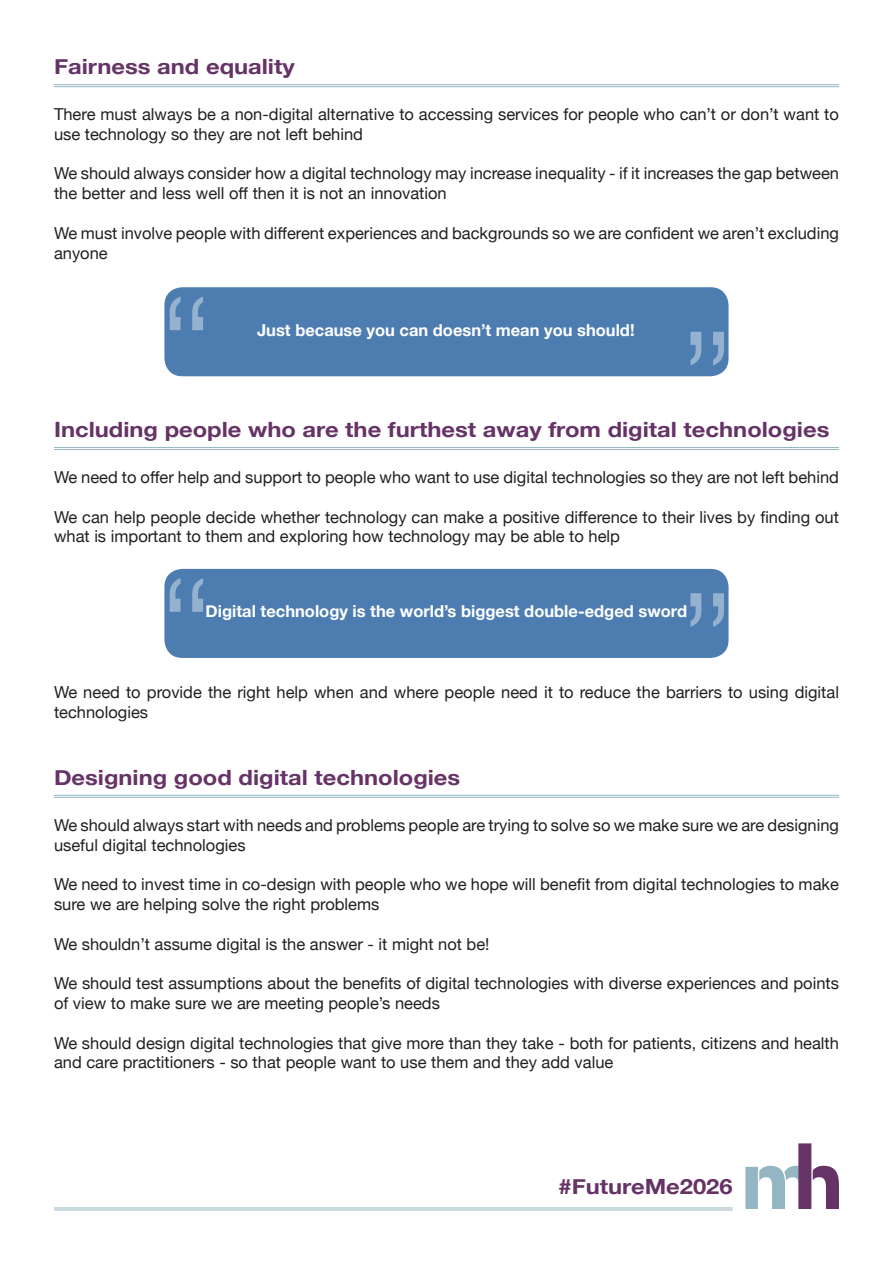
<style>
.page{position:relative;width:893px;height:1263px;background:#fff}
.page>*{position:absolute;margin:0;border:0;box-sizing:border-box;transform-origin:0 0}
.t1{font:700 21px "Helvetica Neue";color:#636;scale:1.13 1}
.t2{font:16.5px/19.8px "Helvetica Neue";color:#231f20}
.t3{font:700 16.5px "Helvetica Neue";color:#fff}
</style>
<div class="page">
<svg style="left:745px;top:1143px;width:94px;height:66px"></svg>
<hr style="left:54px;top:1207px;width:679px;height:1px;background:#94b5c2">
<hr style="left:54px;top:1209px;width:679px;height:1px;background:#94b5c2">
<hr style="left:54px;top:84px;width:785px;height:1px;background:#94b5c2">
<hr style="left:54px;top:86px;width:785px;height:1px;background:#94b5c2">
<hr style="left:54px;top:447px;width:785px;height:1px;background:#94b5c2">
<hr style="left:54px;top:449px;width:785px;height:1px;background:#94b5c2">
<div style="left:164px;top:569px;width:565px;height:89px;background:#4d7db0;border-radius:18px"></div>
<svg style="left:170px;top:578px;width:33px;height:34px"></svg>
<svg style="left:690px;top:593px;width:34px;height:34px"></svg>
<hr style="left:54px;top:795px;width:785px;height:1px;background:#94b5c2">
<hr style="left:54px;top:797px;width:785px;height:1px;background:#94b5c2">
<div style="left:164px;top:287px;width:565px;height:89px;background:#4d7db0;border-radius:18px"></div>
<svg style="left:170px;top:297px;width:33px;height:33px"></svg>
<svg style="left:690px;top:332px;width:34px;height:33px"></svg>
<p class="t1" style="left:54px;top:51px;width:215px">Fairness and equality</p>
<p class="t2" style="left:54px;top:105px;width:786px">There must always be a non-digital alternative to accessing services for people who can’t or don’t want to use technology so they are not left behind</p>
<p class="t2" style="left:54px;top:165px;width:787px">We should always consider how a digital technology may increase inequality - if it increases the gap between the better and less well off then it is not an innovation</p>
<p class="t2" style="left:54px;top:224px;width:786px">We must involve people with different experiences and backgrounds so we are confident we aren’t excluding anyone</p>
<p class="t3" style="left:257px;top:317px;width:379px">Just because you can doesn’t mean you should!</p>
<p class="t1" style="left:54px;top:413px;width:688px">Including people who are the furthest away from digital technologies</p>
<p class="t2" style="left:54px;top:468px;width:786px">We need to offer help and support to people who want to use digital technologies so they are not left behind</p>
<p class="t2" style="left:54px;top:508px;width:786px">We can help people decide whether technology can make a positive difference to their lives by finding out what is important to them and exploring how technology may be able to help</p>
<p class="t3" style="left:206px;top:598px;width:483px">Digital technology is the world’s biggest double-edged sword</p>
<p class="t2" style="left:54px;top:683px;width:786px">We need to provide the right help when and where people need it to reduce the barriers to using digital technologies</p>
<p class="t1" style="left:54px;top:761px;width:361px">Designing good digital technologies</p>
<p class="t2" style="left:54px;top:816px;width:787px">We should always start with needs and problems people are trying to solve so we make sure we are designing useful digital technologies</p>
<p class="t2" style="left:54px;top:875px;width:786px">We need to invest time in co-design with people who we hope will benefit from digital technologies to make sure we are helping solve the right problems</p>
<p class="t2" style="left:54px;top:935px;width:437px">We shouldn’t assume digital is the answer - it might not be!</p>
<p class="t2" style="left:54px;top:974px;width:786px">We should test assumptions about the benefits of digital technologies with diverse experiences and points of view to make sure we are meeting people’s needs</p>
<p class="t2" style="left:54px;top:1034px;width:786px">We should design digital technologies that give more than they take - both for patients, citizens and health and care practitioners - so that people want to use them and they add value</p>
<p class="t1" style="left:559px;top:1170px;width:156px">#FutureMe2026</p>
</div>
